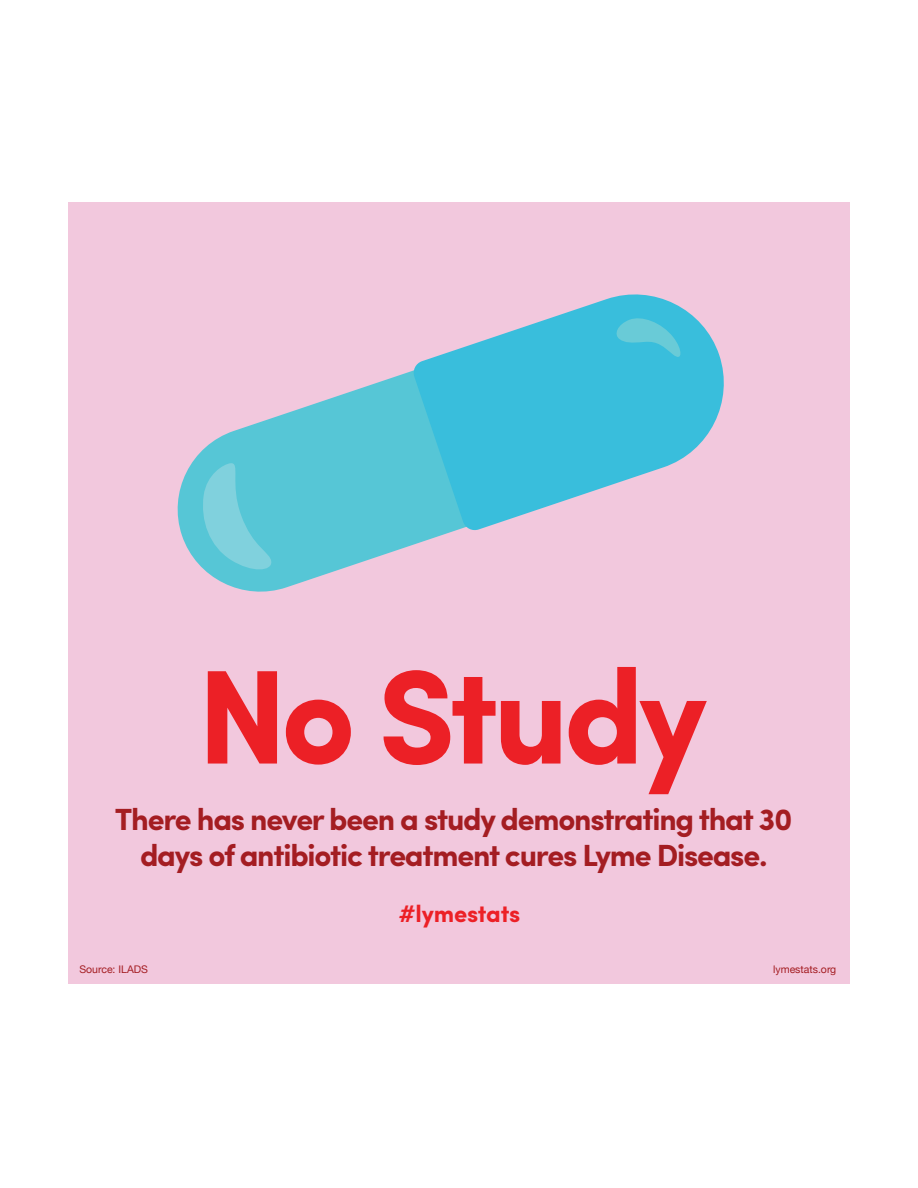
<style>
.page{position:relative;width:918px;height:1188px;background:#fff}
.page>*{position:absolute;margin:0;border:0;box-sizing:border-box;transform-origin:0 0}
.t1{font:700 133.95px "Sofia Pro";letter-spacing:-.04em;color:#ec2026}
.t2{font:700 30.6px/35.7px "Sofia Pro";letter-spacing:-.04em;color:#a41d22;text-align:center}
.t3{font:700 24px "Sofia Pro";letter-spacing:-.01em;color:#ec2026}
.t4{font:10.5px "Helvetica Neue";color:#a41d22}
</style>
<div class="page">
<div style="left:69px;top:203px;width:781px;height:781px;background:#f2c8dd"></div>
<svg style="left:177px;top:371px;width:274px;height:221px;fill:#56c6d6"></svg>
<svg style="left:412px;top:294px;width:312px;height:238px;fill:#39bedc"></svg>
<svg style="left:200px;top:462px;width:72px;height:111px;background:#69cad9"></svg>
<svg style="left:613px;top:315px;width:70px;height:47px;background:#4ac2da"></svg>
<h1 class="t1" style="left:197px;top:614px;width:512px">No Study</h1>
<p class="t2" style="left:115px;top:800px;width:679px">There has never been a study demonstrating that 30 days of antibiotic treatment cures Lyme Disease.</p>
<p class="t3" style="left:399px;top:895px;width:123px">#lymestats</p>
<p class="t4" style="left:79px;top:961px;width:70px">Source: ILADS</p>
<p class="t4" style="left:773px;top:961px;width:65px">lymestats.org</p>
</div>
